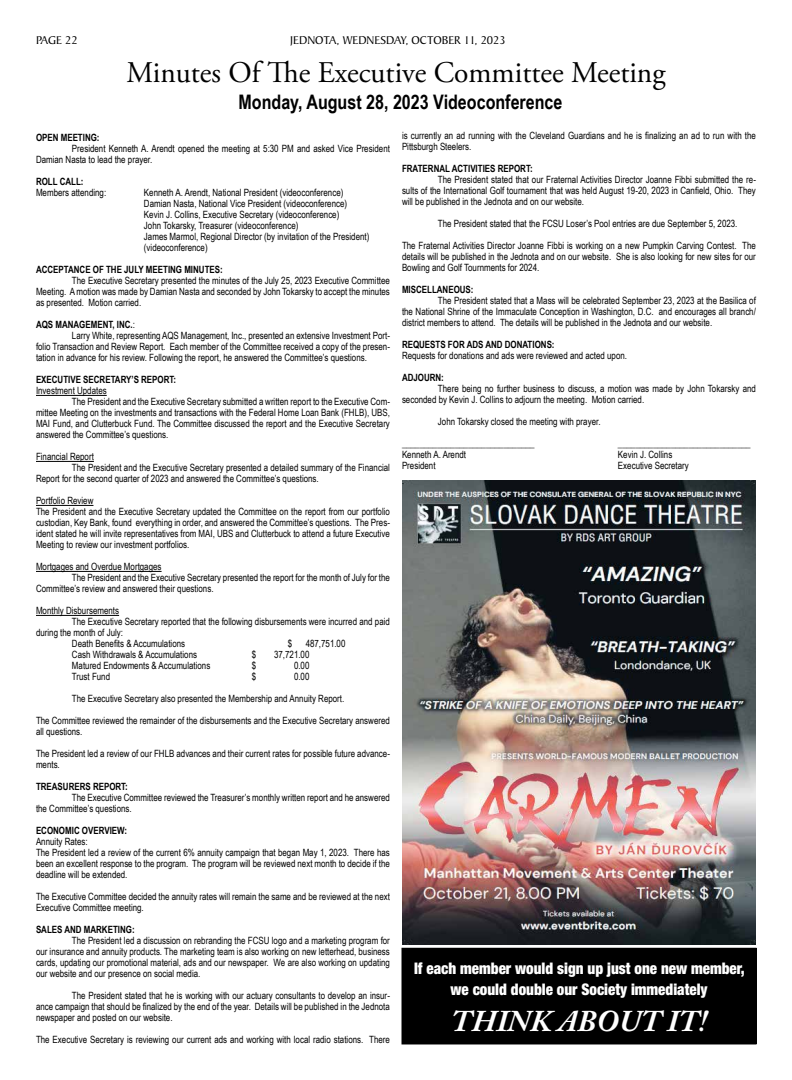
<style>
.page{position:relative;width:792px;height:1080px;background:#fff}
.page>*{position:absolute;margin:0;border:0;box-sizing:border-box;transform-origin:0 0}
.t1{font:30px "Adobe Garamond Pro";color:#000}
.t2{font:italic 700 30px "Adobe Caslon Pro";color:#fff}
.t3{font:700 20px "Arial Narrow";color:#000}
.t4{font:900 condensed 16px/21px "Helvetica Neue";color:#fff;text-align:center;scale:.94 1}
.t5{font:12px "Baker Signet BT";color:#000}
.t6{font:10px/11px "Arial Narrow";color:#000}
.t7{font:700 10px "Arial Narrow";color:#000}
.s1{font-weight:400}
</style>
<div class="page">
<hr style="left:36px;top:395px;width:71px;height:1px;background:#000">
<hr style="left:36px;top:461px;width:58px;height:1px;background:#000">
<hr style="left:36px;top:505px;width:57px;height:1px;background:#000">
<hr style="left:36px;top:571px;width:126px;height:1px;background:#000">
<hr style="left:36px;top:615px;width:83px;height:1px;background:#000">
<div style="left:402px;top:948px;width:354px;height:96px;background:#000"></div>
<img style="left:402px;top:480px;width:354px;height:464px">
<p class="t5" style="left:36px;top:33px;width:43px">PAGE 22</p>
<p class="t5" style="left:290px;top:33px;width:217px">JEDNOTA, WEDNESDAY, OCTOBER 11, 2023</p>
<h1 class="t1" style="left:126px;top:54px;width:541px">Minutes Of The Executive Committee Meeting</h1>
<h2 class="t3" style="left:239px;top:87px;width:325px">Monday, August 28, 2023 Videoconference</h2>
<p class="t7" style="left:36px;top:130px;width:65px">OPEN MEETING:</p>
<p class="t6" style="left:36px;top:143px;width:355px;text-indent:36px">President Kenneth A. Arendt opened the meeting at 5:30 PM and asked Vice President<br>Damian Nasta to lead the prayer.</p>
<p class="t7" style="left:36px;top:174px;width:49px">ROLL CALL:</p>
<p class="t6" style="left:36px;top:187px;width:72px">Members attending:</p>
<p class="t6" style="left:144px;top:187px;width:227px">Kenneth A. Arendt, National President (videoconference)<br>Damian Nasta, National Vice President (videoconference)<br>Kevin J. Collins, Executive Secretary (videoconference)<br>John Tokarsky, Treasurer (videoconference)<br>James Marmol, Regional Director (by invitation of the President) (videoconference)</p>
<p class="t7" style="left:36px;top:262px;width:188px">ACCEPTANCE OF THE JULY MEETING MINUTES:</p>
<p class="t6" style="left:36px;top:275px;width:355px;text-align:justify;text-indent:36px">The Executive Secretary presented the minutes of the July 25, 2023 Executive Committee Meeting. A motion was made by Damian Nasta and seconded by John Tokarsky to accept the minutes as presented. Motion carried.</p>
<p class="t7" style="left:36px;top:317px;width:100px">AQS MANAGEMENT, INC.<span class="s1">:</span></p>
<p class="t6" style="left:72px;top:330px;width:320px">Larry White, representing AQS Management, Inc., presented an extensive Investment Port-</p>
<p class="t6" style="left:36px;top:341px;width:356px">folio Transaction and Review Report. Each member of the Committee received a copy of the presen-</p>
<p class="t6" style="left:36px;top:352px;width:333px">tation in advance for his review. Following the report, he answered the Committee’s questions.</p>
<p class="t7" style="left:36px;top:372px;width:142px">EXECUTIVE SECRETARY’S REPORT:</p>
<p class="t6" style="left:36px;top:385px;width:72px">Investment Updates</p>
<p class="t6" style="left:72px;top:396px;width:320px">The President and the Executive Secretary submitted a written report to the Executive Com-</p>
<p class="t6" style="left:36px;top:407px;width:355px">mittee Meeting on the investments and transactions with the Federal Home Loan Bank (FHLB), UBS,</p>
<p class="t6" style="left:36px;top:418px;width:355px">MAI Fund, and Clutterbuck Fund. The Committee discussed the report and the Executive Secretary</p>
<p class="t6" style="left:36px;top:429px;width:134px">answered the Committee’s questions.</p>
<p class="t6" style="left:36px;top:451px;width:59px">Financial Report</p>
<p class="t6" style="left:72px;top:462px;width:319px">The President and the Executive Secretary presented a detailed summary of the Financial</p>
<p class="t6" style="left:36px;top:473px;width:284px">Report for the second quarter of 2023 and answered the Committee’s questions.</p>
<p class="t6" style="left:36px;top:495px;width:356px">Portfolio Review<br>The President and the Executive Secretary updated the Committee on the report from our portfolio custodian, Key Bank, found everything in order, and answered the Committee’s questions. The Pres&shy;ident stated he will invite representatives from MAI, UBS and Clutterbuck to attend a future Executive Meeting to review our investment portfolios.</p>
<p class="t6" style="left:36px;top:561px;width:127px">Mortgages and Overdue Mortgages</p>
<p class="t6" style="left:72px;top:572px;width:319px">The President and the Executive Secretary presented the report for the month of July for the</p>
<p class="t6" style="left:36px;top:583px;width:179px">Committee’s review and answered their questions.</p>
<p class="t6" style="left:36px;top:605px;width:85px">Monthly Disbursements</p>
<p class="t6" style="left:72px;top:616px;width:319px">The Executive Secretary reported that the following disbursements were incurred and paid</p>
<p class="t6" style="left:36px;top:627px;width:89px">during the month of July:</p>
<p class="t6" style="left:72px;top:638px;width:115px">Death Benefits &amp; Accumulations</p>
<p class="t6" style="left:288px;top:638px;width:6px">$</p>
<p class="t6" style="left:306px;top:638px;width:41px">487,751.00</p>
<p class="t6" style="left:72px;top:649px;width:127px">Cash Withdrawals &amp; Accumulations</p>
<p class="t6" style="left:252px;top:649px;width:6px">$</p>
<p class="t6" style="left:274px;top:649px;width:37px">37,721.00</p>
<p class="t6" style="left:72px;top:660px;width:140px">Matured Endowments &amp; Accumulations</p>
<p class="t6" style="left:252px;top:660px;width:6px">$</p>
<p class="t6" style="left:294px;top:660px;width:17px">0.00</p>
<p class="t6" style="left:72px;top:671px;width:40px">Trust Fund</p>
<p class="t6" style="left:252px;top:671px;width:6px">$</p>
<p class="t6" style="left:294px;top:671px;width:17px">0.00</p>
<p class="t6" style="left:72px;top:693px;width:274px">The Executive Secretary also presented the Membership and Annuity Report.</p>
<p class="t6" style="left:36px;top:715px;width:355px">The Committee reviewed the remainder of the disbursements and the Executive Secretary answered all questions.</p>
<p class="t6" style="left:36px;top:748px;width:356px">The President led a review of our FHLB advances and their current rates for possible future advance&shy;ments.</p>
<p class="t7" style="left:36px;top:779px;width:93px">TREASURERS REPORT:</p>
<p class="t6" style="left:36px;top:792px;width:355px;text-indent:36px">The Executive Committee reviewed the Treasurer’s monthly written report and he answered the Committee’s questions.</p>
<p class="t7" style="left:36px;top:823px;width:93px">ECONOMIC OVERVIEW:</p>
<p class="t6" style="left:36px;top:836px;width:355px">Annuity Rates:<br>The President led a review of the current 6% annuity campaign that began May 1, 2023. There has been an excellent response to the program. The program will be reviewed next month to decide if the deadline will be extended.</p>
<p class="t6" style="left:36px;top:891px;width:355px">The Executive Committee decided the annuity rates will remain the same and be reviewed at the next<br>Executive Committee meeting.</p>
<p class="t7" style="left:36px;top:922px;width:100px">SALES AND MARKETING:</p>
<p class="t6" style="left:36px;top:935px;width:355px;text-align:justify;text-indent:36px">The President led a discussion on rebranding the FCSU logo and a marketing program for our insurance and annuity products. The marketing team is also working on new letterhead, business cards, updating our promotional material, ads and our newspaper. We are also working on updating our website and our presence on social media.</p>
<p class="t6" style="left:36px;top:990px;width:356px;text-align:justify;text-indent:36px">The President stated that he is working with our actuary consultants to develop an insur&shy;ance campaign that should be finalized by the end of the year. Details will be published in the Jednota newspaper and posted on our website.</p>
<p class="t6" style="left:36px;top:1034px;width:355px">The Executive Secretary is reviewing our current ads and working with local radio stations. There</p>
<p class="t6" style="left:402px;top:130px;width:355px">is currently an ad running with the Cleveland Guardians and he is finalizing an ad to run with the<br>Pittsburgh Steelers.</p>
<p class="t7" style="left:402px;top:161px;width:132px">FRATERNAL ACTIVITIES REPORT:</p>
<p class="t6" style="left:402px;top:174px;width:356px;text-align:justify;text-indent:36px">The President stated that our Fraternal Activities Director Joanne Fibbi submitted the re&shy;sults of the International Golf tournament that was held August 19-20, 2023 in Canfield, Ohio. They will be published in the Jednota and on our website.</p>
<p class="t6" style="left:438px;top:218px;width:301px">The President stated that the FCSU Loser’s Pool entries are due September 5, 2023.</p>
<p class="t6" style="left:402px;top:240px;width:355px;text-align:justify">The Fraternal Activities Director Joanne Fibbi is working on a new Pumpkin Carving Contest. The details will be published in the Jednota and on our website. She is also looking for new sites for our Bowling and Golf Tournments for 2024.</p>
<p class="t7" style="left:402px;top:282px;width:73px">MISCELLANEOUS:</p>
<p class="t6" style="left:402px;top:295px;width:355px;text-align:justify;text-indent:36px">The President stated that a Mass will be celebrated September 23, 2023 at the Basilica of the National Shrine of the Immaculate Conception in Washington, D.C. and encourages all branch/ district members to attend. The details will be published in the Jednota and our website.</p>
<p class="t7" style="left:402px;top:337px;width:154px">REQUESTS FOR ADS AND DONATIONS:</p>
<p class="t6" style="left:402px;top:350px;width:227px">Requests for donations and ads were reviewed and acted upon.</p>
<p class="t7" style="left:402px;top:370px;width:43px">ADJOURN:</p>
<p class="t6" style="left:402px;top:383px;width:355px;text-indent:36px">There being no further business to discuss, a motion was made by John Tokarsky and seconded by Kevin J. Collins to adjourn the meeting. Motion carried.</p>
<p class="t6" style="left:438px;top:416px;width:164px">John Tokarsky closed the meeting with prayer.</p>
<p class="t6" style="left:402px;top:438px;width:134px">______________________________</p>
<p class="t6" style="left:618px;top:438px;width:134px">______________________________</p>
<p class="t6" style="left:402px;top:449px;width:66px">Kenneth A. Arendt</p>
<p class="t6" style="left:618px;top:449px;width:56px">Kevin J. Collins</p>
<p class="t6" style="left:402px;top:460px;width:35px">President</p>
<p class="t6" style="left:618px;top:460px;width:72px">Executive Secretary</p>
<h3 class="t4" style="left:414px;top:957px;width:353px">If each member would sign up just one new member, we could double our Society immediately</h3>
<h1 class="t2" style="left:451px;top:1003px;width:257px">THINK ABOUT IT!</h1>
</div>
